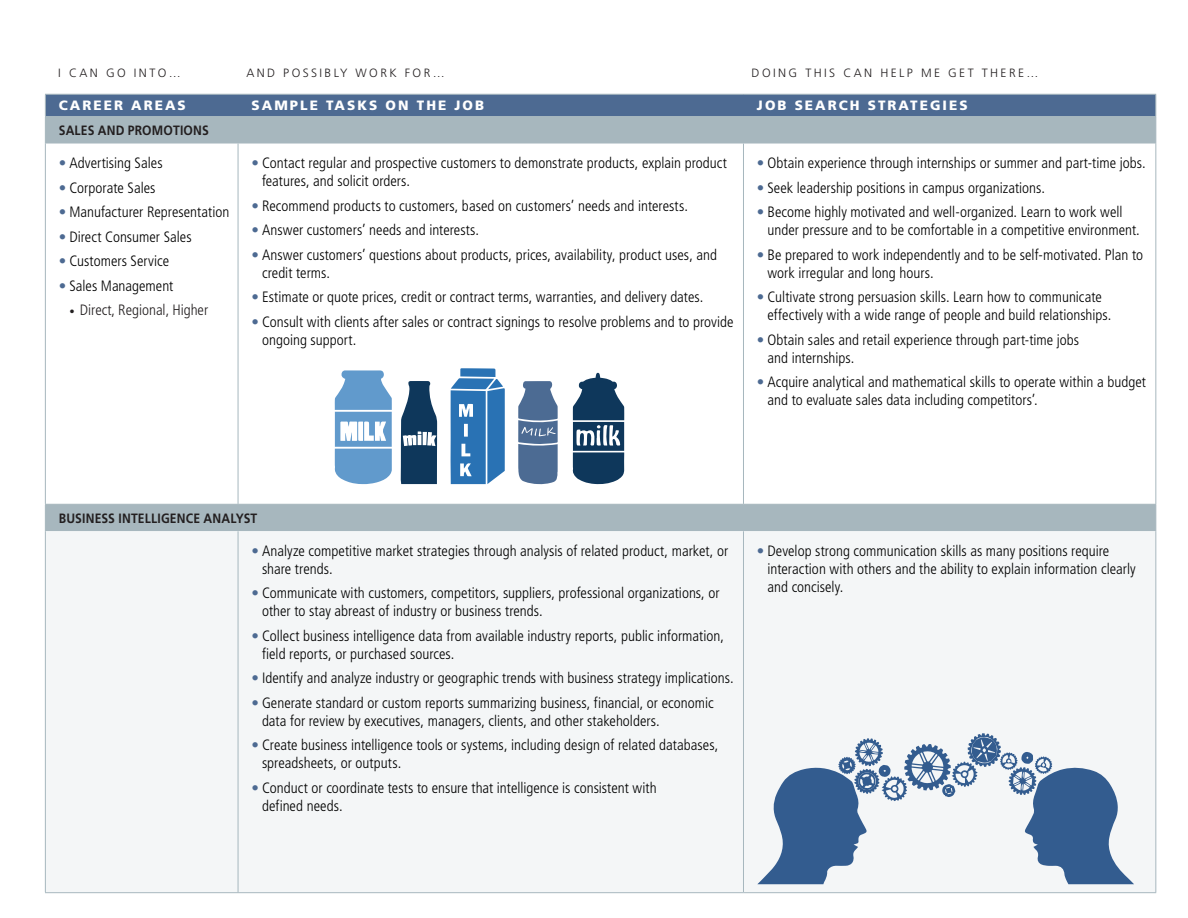
<style>
.page{position:relative;width:1188px;height:918px;background:#fff}
.page>*{position:absolute;margin:0;border:0;box-sizing:border-box;transform-origin:0 0}
.t1{font:300 condensed 15px/18px "Frutiger LT Std";color:#000}
.t2{font:300 condensed 15px "Frutiger LT Std";color:#231f20}
.Head_Table{font:900 13.5px "Frutiger LT Std";letter-spacing:.15em;color:#fff}
.Subhead_3_8_9_horizo{font:700 13.5px "Frutiger LT Std";letter-spacing:.015em;color:#231f20;scale:.9 1}
.Table_Body_ActionOrE{font:300 12px "Frutiger LT Std";letter-spacing:.2em;color:#231f20}
.s1{color:#4d6a92}
.s2{font-size:10.5px}
</style>
<div class="page">
<svg style="left:46px;top:144px;width:1109px;height:387px"></svg>
<div style="left:46px;top:531px;width:1109px;height:361px;background:#f4f6f7"></div>
<hr style="left:45px;top:504px;width:193px;height:1px;background:#a7b7be">
<hr style="left:238px;top:504px;width:505px;height:1px;background:#a7b7be">
<hr style="left:743px;top:504px;width:413px;height:1px;background:#a7b7be">
<hr style="left:238px;top:892px;width:505px;height:1px;background:#a7b7be">
<hr style="left:45px;top:144px;width:1px;height:360px;background:#a7b7be">
<hr style="left:238px;top:144px;width:1px;height:360px;background:#a7b7be">
<svg style="left:45px;top:505px;width:1px;height:26px"></svg>
<svg style="left:1155px;top:505px;width:1px;height:26px"></svg>
<hr style="left:45px;top:531px;width:1px;height:361px;background:#a7b7be">
<hr style="left:238px;top:531px;width:1px;height:361px;background:#a7b7be">
<hr style="left:45px;top:892px;width:193px;height:1px;background:#a7b7be">
<hr style="left:743px;top:144px;width:1px;height:360px;background:#a7b7be">
<hr style="left:1155px;top:144px;width:1px;height:360px;background:#a7b7be">
<hr style="left:743px;top:531px;width:1px;height:361px;background:#a7b7be">
<hr style="left:1155px;top:531px;width:1px;height:361px;background:#a7b7be">
<hr style="left:743px;top:892px;width:413px;height:1px;background:#a7b7be">
<svg style="left:45px;top:94px;width:1111px;height:50px;background:#8196ab"></svg>
<hr style="left:45px;top:116px;width:193px;height:1px;background:#a7b7be">
<hr style="left:238px;top:116px;width:505px;height:1px;background:#a7b7be">
<hr style="left:743px;top:116px;width:413px;height:1px;background:#a7b7be">
<svg style="left:400px;top:381px;width:37px;height:103px"></svg>
<svg style="left:334px;top:370px;width:58px;height:114px"></svg>
<svg style="left:518px;top:381px;width:40px;height:103px;background:#647fa2"></svg>
<svg style="left:450px;top:368px;width:55px;height:116px;background:#518cc2"></svg>
<svg style="left:572px;top:373px;width:52px;height:112px"></svg>
<svg style="left:757px;top:733px;width:377px;height:151px"></svg>
<p class="Table_Body_ActionOrE" style="left:58px;top:66px;width:124px">I CAN GO INTO…</p>
<p class="Table_Body_ActionOrE" style="left:246px;top:66px;width:200px">AND POSSIBLY WORK FOR…</p>
<p class="Table_Body_ActionOrE" style="left:752px;top:66px;width:288px">DOING THIS CAN HELP ME GET THERE…</p>
<p class="Head_Table" style="left:59px;top:97px;width:128px">CAREER AREAS</p>
<p class="Head_Table" style="left:252px;top:97px;width:234px">SAMPLE TASKS ON THE JOB</p>
<p class="Head_Table" style="left:757px;top:97px;width:212px">JOB SEARCH STRATEGIES</p>
<p class="Subhead_3_8_9_horizo" style="left:59px;top:122px;width:168px">SALES AND PROMOTIONS</p>
<p class="t1" style="left:59px;top:154px;width:105px"><span class="s1">•</span> Advertising Sales</p>
<p class="t1" style="left:59px;top:179px;width:98px"><span class="s1">•</span> Corporate Sales</p>
<p class="t1" style="left:59px;top:203px;width:172px"><span class="s1">•</span> Manufacturer Representation</p>
<p class="t1" style="left:59px;top:228px;width:134px"><span class="s1">•</span> Direct Consumer Sales</p>
<p class="t1" style="left:59px;top:252px;width:112px"><span class="s1">•</span> Customers Service</p>
<p class="t1" style="left:59px;top:277px;width:116px"><span class="s1">•</span> Sales Management</p>
<p class="t2" style="left:69px;top:301px;width:140px"><span class="s2">•</span> Direct, Regional, Higher</p>
<p class="t1" style="left:262px;top:154px;width:466px;text-indent:-10px"><span class="s1">•</span> Contact regular and prospective customers to demonstrate products, explain product features, and solicit orders.</p>
<p class="t1" style="left:252px;top:197px;width:438px"><span class="s1">•</span> Recommend products to customers, based on customers’ needs and interests.</p>
<p class="t1" style="left:252px;top:221px;width:229px"><span class="s1">•</span> Answer customers’ needs and interests.</p>
<p class="t1" style="left:262px;top:246px;width:457px;text-indent:-10px"><span class="s1">•</span> Answer customers’ questions about products, prices, availability, product uses, and credit terms.</p>
<p class="t1" style="left:252px;top:288px;width:453px"><span class="s1">•</span> Estimate or quote prices, credit or contract terms, warranties, and delivery dates.</p>
<p class="t1" style="left:262px;top:313px;width:473px;text-indent:-10px"><span class="s1">•</span> Consult with clients after sales or contract signings to resolve problems and to provide ongoing support.</p>
<p class="t1" style="left:757px;top:154px;width:390px"><span class="s1">•</span> Obtain experience through internships or summer and part-time jobs.</p>
<p class="t1" style="left:757px;top:179px;width:290px"><span class="s1">•</span> Seek leadership positions in campus organizations.</p>
<p class="t1" style="left:767px;top:203px;width:374px;text-indent:-10px"><span class="s1">•</span> Become highly motivated and well-organized. Learn to work well under pressure and to be comfortable in a competitive environment.</p>
<p class="t1" style="left:767px;top:246px;width:377px;text-indent:-10px"><span class="s1">•</span> Be prepared to work independently and to be self-motivated. Plan to work irregular and long hours.</p>
<p class="t1" style="left:767px;top:288px;width:346px;text-indent:-10px"><span class="s1">•</span> Cultivate strong persuasion skills. Learn how to communicate effectively with a wide range of people and build relationships.</p>
<p class="t1" style="left:767px;top:331px;width:313px;text-indent:-10px"><span class="s1">•</span> Obtain sales and retail experience through part-time jobs and internships.</p>
<p class="t1" style="left:767px;top:373px;width:380px;text-indent:-10px"><span class="s1">•</span> Acquire analytical and mathematical skills to operate within a budget and to evaluate sales data including competitors’.</p>
<p class="Subhead_3_8_9_horizo" style="left:59px;top:510px;width:222px">BUSINESS INTELLIGENCE ANALYST</p>
<p class="t1" style="left:262px;top:542px;width:468px;text-indent:-10px"><span class="s1">•</span> Analyze competitive market strategies through analysis of related product, market, or share trends.</p>
<p class="t1" style="left:262px;top:585px;width:459px;text-indent:-10px"><span class="s1">•</span> Communicate with customers, competitors, suppliers, professional organizations, or other to stay abreast of industry or business trends.</p>
<p class="t1" style="left:262px;top:627px;width:463px;text-indent:-10px"><span class="s1">•</span> Collect business intelligence data from available industry reports, public information, field reports, or purchased sources.</p>
<p class="t1" style="left:252px;top:669px;width:484px"><span class="s1">•</span> Identify and analyze industry or geographic trends with business strategy implications.</p>
<p class="t1" style="left:262px;top:694px;width:453px;text-indent:-10px"><span class="s1">•</span> Generate standard or custom reports summarizing business, financial, or economic data for review by executives, managers, clients, and other stakeholders.</p>
<p class="t1" style="left:262px;top:736px;width:458px;text-indent:-10px"><span class="s1">•</span> Create business intelligence tools or systems, including design of related databases, spreadsheets, or outputs.</p>
<p class="t1" style="left:262px;top:779px;width:396px;text-indent:-10px"><span class="s1">•</span> Conduct or coordinate tests to ensure that intelligence is consistent with defined needs.</p>
<p class="t1" style="left:767px;top:542px;width:370px;text-indent:-10px"><span class="s1">•</span> Develop strong communication skills as many positions require interaction with others and the ability to explain information clearly and concisely.</p>
</div>
